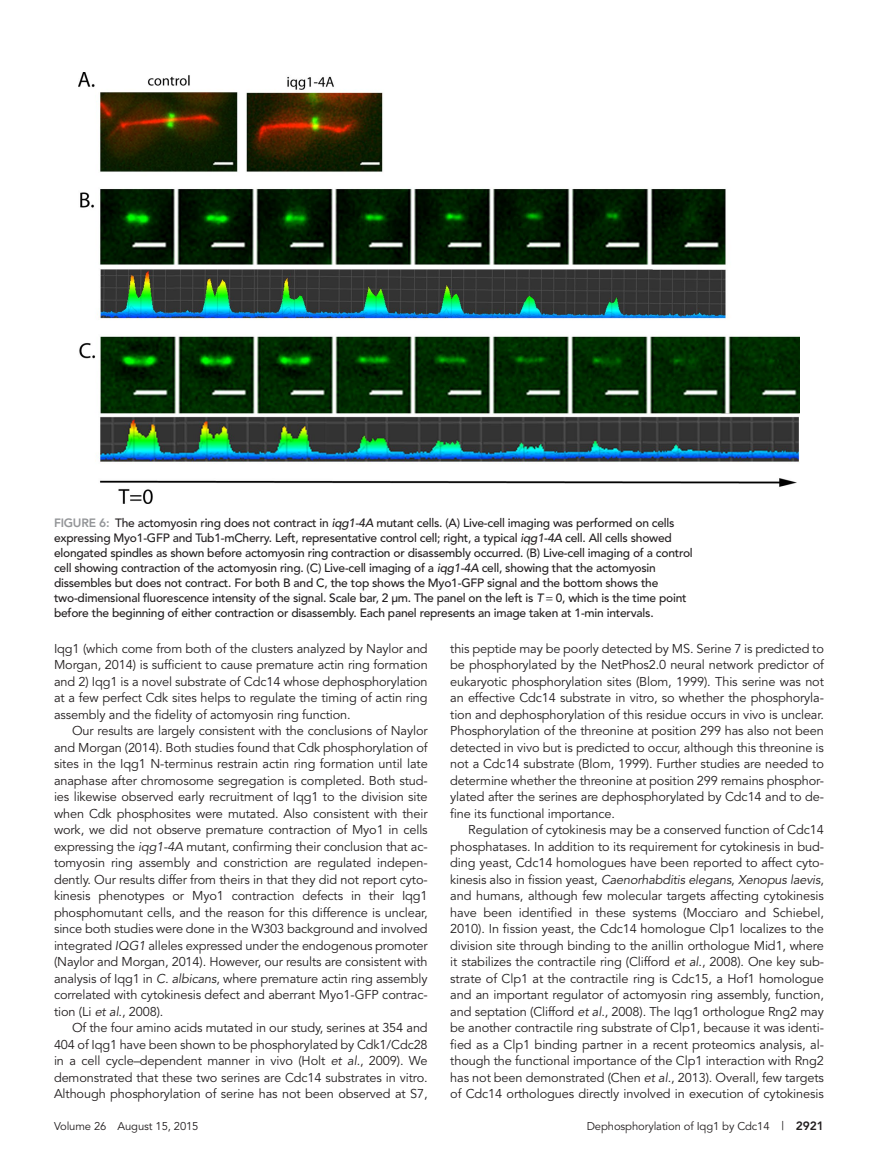
<style>
.page{position:relative;width:878px;height:1175px;background:#fff}
.page>*{position:absolute;margin:0;border:0;box-sizing:border-box;transform-origin:0 0}
.Para{font:12.75px/16.5px "Avenir";letter-spacing:-.01em;color:#231f20;text-align:justify}
.FigCaption_35_5p{font:500 12px/15px "Avenir";letter-spacing:-.02em;color:#231f20}
.t1{font:11.25px "Avenir";letter-spacing:-.01em;color:#231f20}
.s1{font-weight:800;color:#939598}
.s2{font-style:italic}
.s3{font-size:12px}
.s4{font-weight:800;font-size:12px}
</style>
<div class="page">
<img style="left:79px;top:72px;width:720px;height:432px">
<p class="FigCaption_35_5p" style="left:54px;top:515px;width:640px"><span class="s1">FIGURE 6:</span> The actomyosin ring does not contract in <span class="s2">iqg1-4A</span> mutant cells. (A) Live-cell imaging was performed on cells expressing Myo1-GFP and Tub1-mCherry. Left, representative control cell; right, a typical <span class="s2">iqg1-4A</span> cell. All cells showed elongated spindles as shown before actomyosin ring contraction or disassembly occurred. (B) Live-cell imaging of a control cell showing contraction of the actomyosin ring. (C) Live-cell imaging of a <span class="s2">iqg1-4A</span> cell, showing that the actomyosin dissembles but does not contract. For both B and C, the top shows the Myo1-GFP signal and the bottom shows the two-dimensional fluorescence intensity of the signal. Scale bar, 2 μm. The panel on the left is <span class="s2">T</span> 0, which is the time point before the beginning of either contraction or disassembly. Each panel represents an image taken at 1-min intervals.</p>
<p class="Para" style="left:54px;top:640px;width:375px">Iqg1 (which come from both of the clusters analyzed by Naylor and Morgan, 2014) is sufficient to cause premature actin ring formation and 2) Iqg1 is a novel substrate of Cdc14 whose dephosphorylation at a few perfect Cdk sites helps to regulate the timing of actin ring assembly and the fidelity of actomyosin ring function.</p>
<p class="Para" style="left:54px;top:723px;width:375px;text-indent:18px">Our results are largely consistent with the conclusions of Naylor and Morgan (2014). Both studies found that Cdk phosphorylation of sites in the Iqg1 N-terminus restrain actin ring formation until late anaphase after chromosome segregation is completed. Both stud&shy;ies likewise observed early recruitment of Iqg1 to the division site when Cdk phosphosites were mutated. Also consistent with their work, we did not observe premature contraction of Myo1 in cells expressing the <span class="s2">iqg1-4A</span> mutant, confirming their conclusion that ac&shy;tomyosin ring assembly and constriction are regulated indepen&shy;dently. Our results differ from theirs in that they did not report cyto&shy;kinesis phenotypes or Myo1 contraction defects in their Iqg1 phosphomutant cells, and the reason for this difference is unclear, since both studies were done in the W303 background and involved integrated <span class="s2">IQG1</span> alleles expressed under the endogenous promoter (Naylor and Morgan, 2014). However, our results are consistent with analysis of Iqg1 in <span class="s2">C. albicans</span>, where premature actin ring assembly correlated with cytokinesis defect and aberrant Myo1-GFP contrac&shy;tion (Li <span class="s2">et al</span>., 2008).</p>
<p class="Para" style="left:54px;top:1020px;width:375px;text-indent:18px">Of the four amino acids mutated in our study, serines at 354 and 404 of Iqg1 have been shown to be phosphorylated by Cdk1/Cdc28 in a cell cycle–dependent manner in vivo (Holt <span class="s2">et al</span>., 2009). We demonstrated that these two serines are Cdc14 substrates in vitro.<br>Although phosphorylation of serine has not been observed at S7,</p>
<p class="Para" style="left:450px;top:640px;width:375px">this peptide may be poorly detected by MS. Serine 7 is predicted to be phosphorylated by the NetPhos2.0 neural network predictor of eukaryotic phosphorylation sites (Blom, 1999). This serine was not an effective Cdc14 substrate in vitro, so whether the phosphoryla&shy;tion and dephosphorylation of this residue occurs in vivo is unclear.<br>Phosphorylation of the threonine at position 299 has also not been detected in vivo but is predicted to occur, although this threonine is not a Cdc14 substrate (Blom, 1999). Further studies are needed to determine whether the threonine at position 299 remains phosphor&shy;ylated after the serines are dephosphorylated by Cdc14 and to de&shy;fine its functional importance.</p>
<p class="Para" style="left:450px;top:822px;width:375px;text-indent:18px">Regulation of cytokinesis may be a conserved function of Cdc14 phosphatases. In addition to its requirement for cytokinesis in bud&shy;ding yeast, Cdc14 homologues have been reported to affect cyto&shy;kinesis also in fission yeast, <span class="s2">Caenorhabditis elegans</span>, <span class="s2">Xenopus laevis</span>, and humans, although few molecular targets affecting cytokinesis have been identified in these systems (Mocciaro and Schiebel, 2010). In fission yeast, the Cdc14 homologue Clp1 localizes to the division site through binding to the anillin orthologue Mid1, where it stabilizes the contractile ring (Clifford <span class="s2">et al</span>., 2008). One key sub&shy;strate of Clp1 at the contractile ring is Cdc15, a Hof1 homologue and an important regulator of actomyosin ring assembly, function, and septation (Clifford <span class="s2">et al</span>., 2008). The Iqg1 orthologue Rng2 may be another contractile ring substrate of Clp1, because it was identi&shy;fied as a Clp1 binding partner in a recent proteomics analysis, al&shy;though the functional importance of the Clp1 interaction with Rng2 has not been demonstrated (Chen <span class="s2">et al</span>., 2013). Overall, few targets of Cdc14 orthologues directly involved in execution of cytokinesis</p>
<p class="t1" style="left:54px;top:1119px;width:146px">Volume 26 August 15, 2015</p>
<p class="t1" style="left:586px;top:1119px;width:239px">Dephosphorylation of Iqg1 by Cdc14 <span class="s3">|</span> <span class="s4">2921</span></p>
</div>
